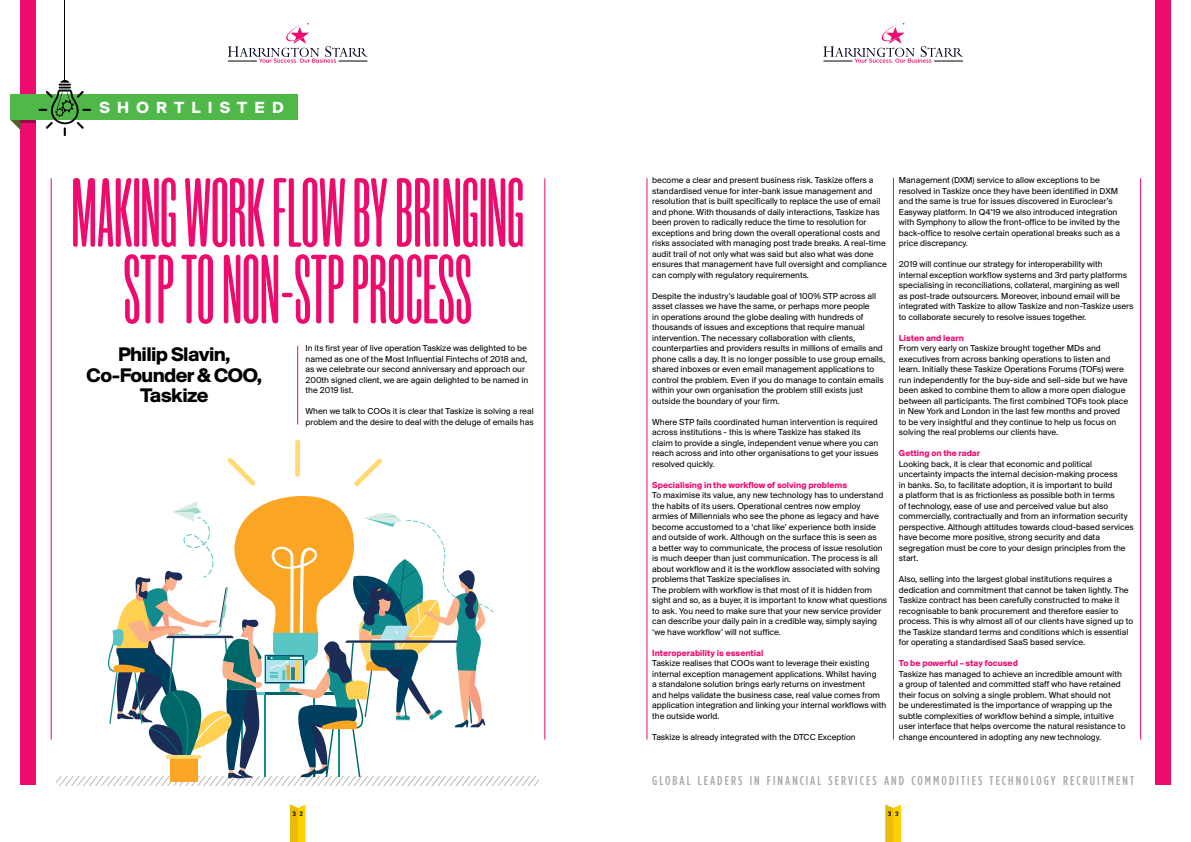
<style>
.page{position:relative;width:1191px;height:842px;background:#fff}
.page>*{position:absolute;margin:0;border:0;box-sizing:border-box;transform-origin:0 0}
.t1{font:98.1px/76.6px "New Grotesk Round ONE";letter-spacing:-.01em;color:#ed0c6e;text-align:center}
.t2{font:700 20.5px/20.4px "Suisse BP Intl";letter-spacing:-.03em;color:#000;text-align:center}
.t3{font:700 16.9px "Suisse BP Intl";letter-spacing:.425em;color:#fff}
.t4{font:500 12.9px "Gotham Condensed";letter-spacing:.16em;color:#a7a9ac}
.t5{font:9px/10.5px "Suisse BP Intl";color:#000}
.t6{font:700 9px "Suisse BP Intl";color:#ed0c6e}
.t7{font:7px "Bree Serif";color:#000}
</style>
<div class="page">
<div style="left:1154px;top:0;width:16px;height:785px;background:#ed0c6e"></div>
<div style="left:21px;top:0;width:15px;height:785px;background:#ed0c6e"></div>
<svg style="left:885px;top:804px;width:16px;height:38px"></svg>
<svg style="left:290px;top:804px;width:15px;height:38px"></svg>
<svg style="left:823px;top:23px;width:140px;height:40px"></svg>
<svg style="left:228px;top:23px;width:139px;height:40px"></svg>
<svg style="left:354px;top:458px;width:28px;height:28px"></svg>
<svg style="left:227px;top:458px;width:28px;height:28px"></svg>
<div style="left:295px;top:440px;width:5px;height:37px;background:#ffd974;border-radius:2px"></div>
<svg style="left:57px;top:495px;width:482px;height:290px"></svg>
<div style="left:170px;top:755px;width:27px;height:27px;background:#faa624"></div>
<svg style="left:166px;top:755px;width:35px;height:4px"></svg>
<hr style="left:544px;top:178px;width:1px;height:561px;background:#ed0c6e">
<hr style="left:1140px;top:178px;width:1px;height:561px;background:#ed0c6e">
<hr style="left:51px;top:178px;width:1px;height:561px;background:#ed0c6e">
<hr style="left:646px;top:178px;width:1px;height:561px;background:#ed0c6e">
<hr style="left:297px;top:346px;width:1px;height:78px;background:#ed0c6e">
<hr style="left:893px;top:178px;width:1px;height:562px;background:#ed0c6e">
<svg style="left:11px;top:120px;width:10px;height:10px"></svg>
<div style="left:21px;top:115px;width:15px;height:8px;background:#9b074a"></div>
<div style="left:11px;top:94px;width:287px;height:26px;background:#50b848"></div>
<hr style="left:64px;top:0;width:1px;height:80px;background:#000">
<svg style="left:39px;top:80px;width:52px;height:56px"></svg>
<h3 class="t3" style="left:100px;top:97px;width:185px">SHORTLISTED</h3>
<h1 class="t1" style="left:71px;top:174px;width:456px">MAKING WORK FLOW BY BRINGING<br>STP TO NON-STP PROCESS</h1>
<p class="t5" style="left:652px;top:175px;width:236px">become a clear and present business risk. Taskize offers a standardised venue for inter-bank issue management and resolution that is built specifically to replace the use of email and phone. With thousands of daily interactions, Taskize has been proven to radically reduce the time to resolution for exceptions and bring down the overall operational costs and risks associated with managing post trade breaks. A real-time audit trail of not only what was said but also what was done ensures that management have full oversight and compliance can comply with regulatory requirements.</p>
<p class="t5" style="left:652px;top:290px;width:234px">Despite the industry’s laudable goal of 100% STP across all asset classes we have the same, or perhaps more people<br>in operations around the globe dealing with hundreds of thousands of issues and exceptions that require manual intervention. The necessary collaboration with clients, counterparties and providers results in millions of emails and phone calls a day. It is no longer possible to use group emails, shared inboxes or even email management applications to control the problem. Even if you do manage to contain emails within your own organisation the problem still exists just outside the boundary of your firm.</p>
<p class="t5" style="left:652px;top:416px;width:228px">Where STP fails coordinated human intervention is required across institutions - this is where Taskize has staked its claim to provide a single, independent venue where you can reach across and into other organisations to get your issues resolved quickly.</p>
<p class="t6" style="left:652px;top:479px;width:196px">Specialising in the workflow of solving problems</p>
<p class="t5" style="left:652px;top:490px;width:236px">To maximise its value, any new technology has to understand the habits of its users. Operational centres now employ armies of Millennials who see the phone as legacy and have become accustomed to a ‘chat like’ experience both inside and outside of work. Although on the surface this is seen as<br>a better way to communicate, the process of issue resolution is much deeper than just communication. The process is all about workflow and it is the workflow associated with solving problems that Taskize specialises in.<br>The problem with workflow is that most of it is hidden from sight and so, as a buyer, it is important to know what questions to ask. You need to make sure that your new service provider can describe your daily pain in a credible way, simply saying ‘we have workflow’ will not suffice.</p>
<p class="t6" style="left:652px;top:647px;width:113px">Interoperability is essential</p>
<p class="t5" style="left:652px;top:658px;width:236px">Taskize realises that COOs want to leverage their existing internal exception management applications. Whilst having<br>a standalone solution brings early returns on investment<br>and helps validate the business case, real value comes from application integration and linking your internal workflows with the outside world.</p>
<p class="t5" style="left:652px;top:731px;width:205px">Taskize is already integrated with the DTCC Exception</p>
<p class="t5" style="left:305px;top:343px;width:224px">In its first year of live operation Taskize was delighted to be named as one of the Most Influential Fintechs of 2018 and, as we celebrate our second anniversary and approach our 200th signed client, we are again delighted to be named in the 2019 list.</p>
<p class="t5" style="left:305px;top:406px;width:230px">When we talk to COOs it is clear that Taskize is solving a real problem and the desire to deal with the deluge of emails has</p>
<h2 class="t2" style="left:87px;top:344px;width:177px">Philip Slavin,<br>Co-Founder &amp; COO,<br>Taskize</h2>
<p class="t5" style="left:899px;top:175px;width:223px">Management (DXM) service to allow exceptions to be resolved in Taskize once they have been identified in DXM and the same is true for issues discovered in Euroclear’s Easyway platform. In Q4’19 we also introduced integration with Symphony to allow the front-office to be invited by the back-office to resolve certain operational breaks such as a price discrepancy.</p>
<p class="t5" style="left:899px;top:259px;width:236px">2019 will continue our strategy for interoperability with<br>internal exception workflow systems and 3rd party platforms specialising in reconciliations, collateral, margining as well<br>as post-trade outsourcers. Moreover, inbound email will be integrated with Taskize to allow Taskize and non-Taskize users to collaborate securely to resolve issues together.</p>
<p class="t6" style="left:899px;top:332px;width:66px">Listen and learn</p>
<p class="t5" style="left:899px;top:343px;width:231px">From very early on Taskize brought together MDs and executives from across banking operations to listen and learn. Initially these Taskize Operations Forums (TOFs) were run independently for the buy-side and sell-side but we have been asked to combine them to allow a more open dialogue between all participants. The first combined TOFs took place in New York and London in the last few months and proved to be very insightful and they continue to help us focus on solving the real problems our clients have.</p>
<p class="t6" style="left:899px;top:448px;width:83px">Getting on the radar</p>
<p class="t5" style="left:899px;top:458px;width:236px">Looking back, it is clear that economic and political uncertainty impacts the internal decision-making process<br>in banks. So, to facilitate adoption, it is important to build<br>a platform that is as frictionless as possible both in terms<br>of technology, ease of use and perceived value but also commercially, contractually and from an information security perspective. Although attitudes towards cloud-based services have become more positive, strong security and data segregation must be core to your design principles from the start.</p>
<p class="t5" style="left:899px;top:574px;width:236px">Also, selling into the largest global institutions requires a dedication and commitment that cannot be taken lightly. The Taskize contract has been carefully constructed to make it recognisable to bank procurement and therefore easier to process. This is why almost all of our clients have signed up to the Taskize standard terms and conditions which is essential for operating a standardised SaaS based service.</p>
<p class="t6" style="left:899px;top:658px;width:120px">To be powerful – stay focused</p>
<p class="t5" style="left:899px;top:668px;width:228px">Taskize has managed to achieve an incredible amount with a group of talented and committed staff who have retained their focus on solving a single problem. What should not<br>be underestimated is the importance of wrapping up the subtle complexities of workflow behind a simple, intuitive user interface that helps overcome the natural resistance to change encountered in adopting any new technology.</p>
<h3 class="t4" style="left:652px;top:774px;width:483px">GLOBAL LEADERS IN FINANCIAL SERVICES AND COMMODITIES TECHNOLOGY RECRUITMENT</h3>
<p class="t7" style="left:292px;top:808px;width:12px">3 2</p>
<p class="t7" style="left:888px;top:808px;width:12px">3 3</p>
</div>
